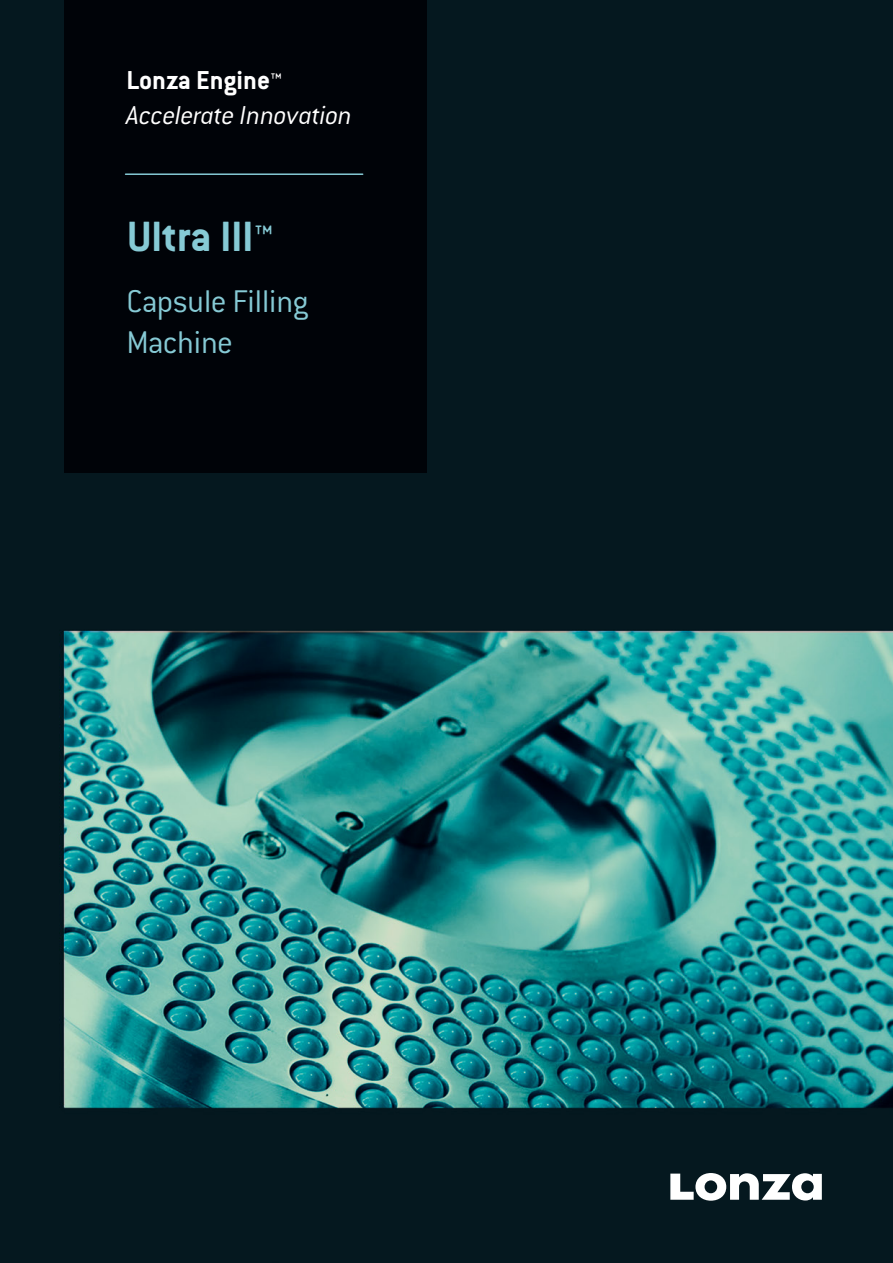
<style>
.page{position:relative;width:893px;height:1263px;background:#fff}
.page>*{position:absolute;margin:0;border:0;box-sizing:border-box;transform-origin:0 0}
.t1{font:700 46.5px "Conduit ITC Std";letter-spacing:-.01em;color:#86cad5}
.t2{font:300 34.5px/41.4px "Conduit ITC Std";letter-spacing:-.015em;color:#86cad5}
.t3{font:italic 300 28.5px "Conduit ITC Std";letter-spacing:-.015em;color:#fff}
.t4{font:700 28.5px "Conduit ITC Std";color:#fff}
</style>
<div class="page">
<img style="left:0;top:0;width:893px;height:1263px">
<div style="left:64px;top:0;width:362px;height:473px;background:#000308"></div>
<hr style="left:126px;top:173px;width:237px;height:2px;background:#86cad5">
<svg style="left:670px;top:1173px;width:152px;height:28px"></svg>
<p class="t4" style="left:126px;top:63px;width:157px">Lonza Engine™</p>
<p class="t3" style="left:126px;top:98px;width:227px">Accelerate Innovation</p>
<h1 class="t1" style="left:127px;top:208px;width:148px">Ultra III™</h1>
<p class="t2" style="left:126px;top:280px;width:183px">Capsule Filling<br>Machine</p>
</div>
